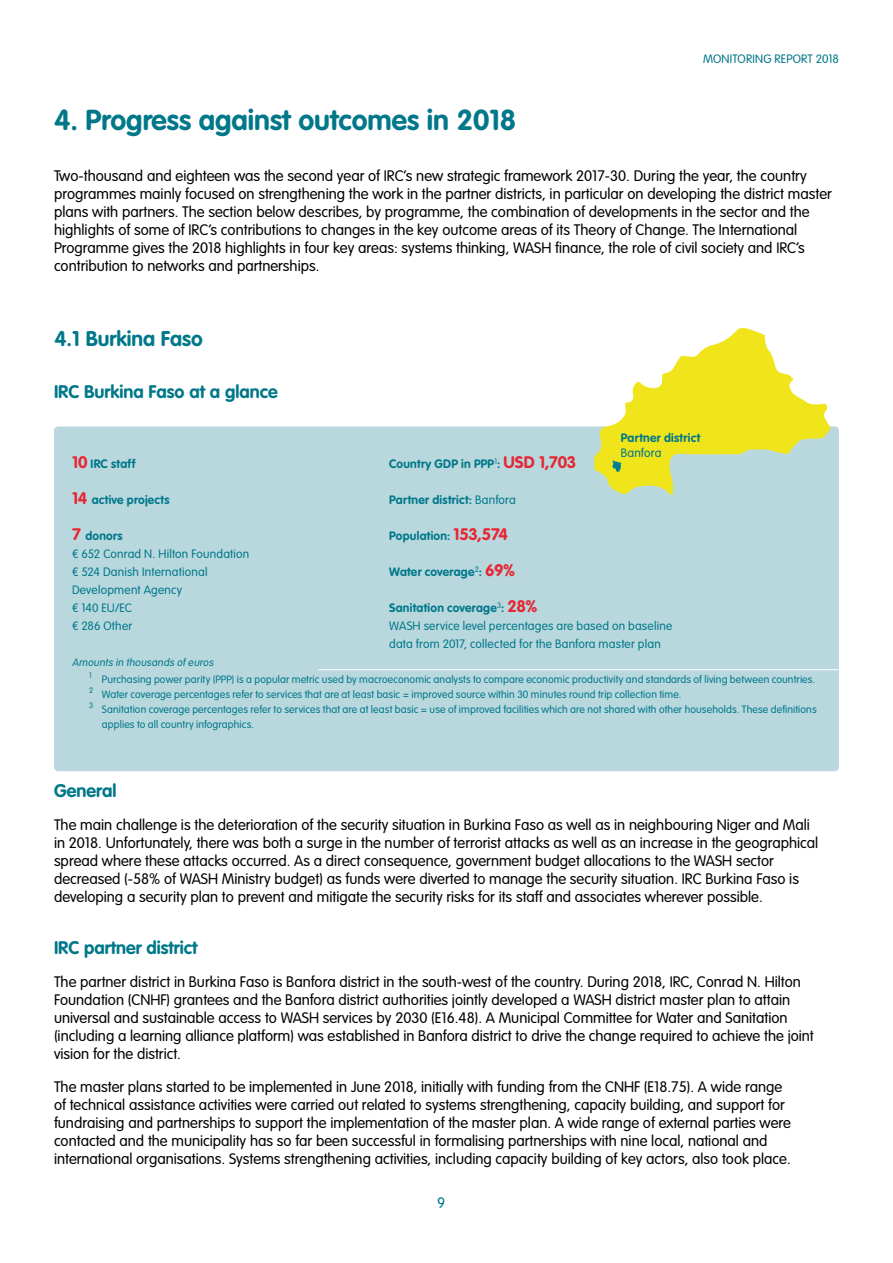
<style>
.page{position:relative;width:893px;height:1263px;background:#fff}
.page>*{position:absolute;margin:0;border:0;box-sizing:border-box;transform-origin:0 0}
.t1{font:700 28.5px "VAG Rounded Std";color:#00788a}
.t2{font:700 21px "VAG Rounded Std";color:#00788a}
.t3{font:700 18px "VAG Rounded Std";color:#00788a}
.t4{font:300 15px/18px "VAG Rounded Std";color:#000}
.t5{font:300 15px "VAG Rounded Std";color:#00788a}
.t6{font:300 12px/18px "VAG Rounded Std";letter-spacing:.02em;color:#00788a}
.t7{font:700 12px "VAG Rounded Std";letter-spacing:.02em;color:#00788a}
.t8{font:300 10.5px "VAG Rounded Std";letter-spacing:.015em;color:#00788a}
.t9{font:italic 300 10.5px "VAG Rounded Std";color:#00788a}
.s1{font-size:16.5px;color:#e52733}
.s2{font-weight:700;font-size:16.5px;color:#e52733}
.s3{font-weight:700}
.s4{font-weight:300}
</style>
<div class="page">
<div style="left:54px;top:426px;width:785px;height:345px;background:#b9d8de;border-radius:4px"></div>
<svg style="left:594px;top:328px;width:236px;height:167px"></svg>
<hr style="left:318px;top:669px;width:521px;height:1px;background:#fff">
<p class="t6" style="left:703px;top:50px;width:137px">MONITORING REPORT 2018</p>
<h1 class="t1" style="left:54px;top:103px;width:464px">4. Progress against outcomes in 2018</h1>
<p class="t4" style="left:54px;top:167px;width:779px">Two-thousand and eighteen was the second year of IRC’s new strategic framework 2017-30. During the year, the country programmes mainly focused on strengthening the work in the partner districts, in particular on developing the district master plans with partners. The section below describes, by programme, the combination of developments in the sector and the highlights of some of IRC’s contributions to changes in the key outcome areas of its Theory of Change. The International Programme gives the 2018 highlights in four key areas: systems thinking, WASH finance, the role of civil society and IRC’s contribution to networks and partnerships.</p>
<h2 class="t2" style="left:55px;top:326px;width:150px">4.1 Burkina Faso</h2>
<p class="t3" style="left:54px;top:381px;width:225px">IRC Burkina Faso at a glance</p>
<p class="t7" style="left:72px;top:457px;width:65px"><span class="s1">10</span> IRC staff</p>
<p class="t7" style="left:72px;top:493px;width:99px"><span class="s1">14</span> active projects</p>
<p class="t6" style="left:72px;top:527px;width:179px"><span class="s2">7</span> <span class="s3">donors<br></span>€ 652 Conrad N. Hilton Foundation € 524 Danish International<br>Development Agency<br>€ 140 EU/EC<br>€ 286 Other</p>
<p class="t9" style="left:72px;top:656px;width:145px">Amounts in thousands of euros</p>
<p class="t7" style="left:621px;top:431px;width:81px">Partner district</p>
<p class="t6" style="left:621px;top:444px;width:42px">Banfora</p>
<p class="t7" style="left:389px;top:457px;width:189px">Country GDP in PPP<sup>1</sup>: <span class="s1">USD 1,703</span></p>
<p class="t7" style="left:389px;top:493px;width:128px">Partner district: <span class="s4">Banfora</span></p>
<p class="t7" style="left:389px;top:529px;width:120px">Population: <span class="s1">153,574</span></p>
<p class="t7" style="left:389px;top:565px;width:127px">Water coverage<sup>2</sup>: <span class="s1">69%</span></p>
<p class="t6" style="left:389px;top:599px;width:285px"><span class="s3">Sanitation coverage</span><sup>3</sup><span class="s3">:</span> <span class="s2">28%<br></span>WASH service level percentages are based on baseline data from 2017, collected for the Banfora master plan</p>
<p class="t8" style="left:89px;top:673px;width:728px"><sup>1</sup> Purchasing power parity (PPP) is a popular metric used by macroeconomic analysts to compare economic productivity and standards of living between countries.</p>
<p class="t8" style="left:89px;top:688px;width:594px"><sup>2</sup> Water coverage percentages refer to services that are at least basic = improved source within 30 minutes round trip collection time.</p>
<p class="t8" style="left:89px;top:703px;width:729px"><sup>3</sup> Sanitation coverage percentages refer to services that are at least basic = use of improved facilities which are not shared with other households. These definitions</p>
<p class="t8" style="left:102px;top:718px;width:154px">applies to all country infographics.</p>
<p class="t3" style="left:54px;top:780px;width:64px">General</p>
<p class="t4" style="left:54px;top:816px;width:766px">The main challenge is the deterioration of the security situation in Burkina Faso as well as in neighbouring Niger and Mali in 2018. Unfortunately, there was both a surge in the number of terrorist attacks as well as an increase in the geographical spread where these attacks occurred. As a direct consequence, government budget allocations to the WASH sector decreased (-58% of WASH Ministry budget) as funds were diverted to manage the security situation. IRC Burkina Faso is developing a security plan to prevent and mitigate the security risks for its staff and associates wherever possible.</p>
<p class="t3" style="left:54px;top:937px;width:145px">IRC partner district</p>
<p class="t4" style="left:54px;top:973px;width:761px">The partner district in Burkina Faso is Banfora district in the south-west of the country. During 2018, IRC, Conrad N. Hilton Foundation (CNHF) grantees and the Banfora district authorities jointly developed a WASH district master plan to attain universal and sustainable access to WASH services by 2030 (E16.48). A Municipal Committee for Water and Sanitation (including a learning alliance platform) was established in Banfora district to drive the change required to achieve the joint vision for the district.</p>
<p class="t4" style="left:54px;top:1078px;width:739px">The master plans started to be implemented in June 2018, initially with funding from the CNHF (E18.75). A wide range of technical assistance activities were carried out related to systems strengthening, capacity building, and support for fundraising and partnerships to support the implementation of the master plan. A wide range of external parties were contacted and the municipality has so far been successful in formalising partnerships with nine local, national and international organisations. Systems strengthening activities, including capacity building of key actors, also took place.</p>
<p class="t5" style="left:437px;top:1194px;width:10px">9</p>
</div>
